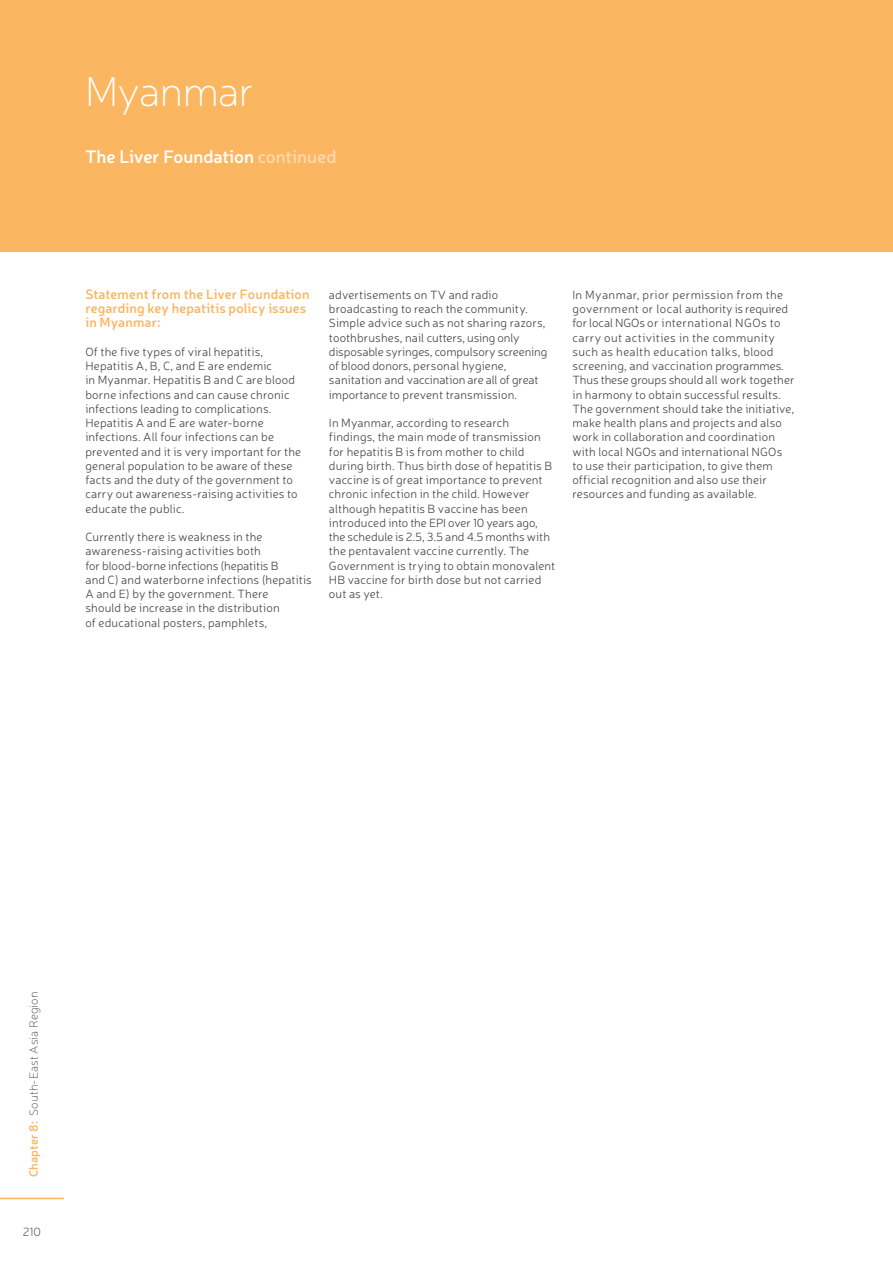
<style>
.page{position:relative;width:893px;height:1263px;background:#fff}
.page>*{position:absolute;margin:0;border:0;box-sizing:border-box;transform-origin:0 0}
.Header_-_Country__L{font:100 42px "Neris";letter-spacing:-.015em;color:#fff}
.Header_-_Report_NAME{font:600 18px "Neris";letter-spacing:-.005em;color:#fff}
.Subheader_-_1st{font:600 13.5px/14.2px "Neris";letter-spacing:.01em;color:#fbb662}
.Body_Copy{font:300 12px/14.2px "Neris";letter-spacing:.01em;color:#4b4c4d}
.t1{font:100 12px "Neris";letter-spacing:.01em;color:#4b4c4d}
.t2{font:100 12px "Neris";color:#231f20}
.s1{color:#fdd8aa}
.s2{font-weight:600;color:#fbb662}
</style>
<div class="page">
<div style="left:0;top:0;width:893px;height:252px;background:#fbb662"></div>
<hr style="left:0;top:1198px;width:64px;height:1px;background:#fbb662">
<p class="Header_-_Country__L" style="left:85px;top:66px;width:171px">Myanmar</p>
<p class="Header_-_Report_NAME" style="left:85px;top:145px;width:253px">The Liver Foundation <span class="s1">continued</span></p>
<p class="Subheader_-_1st" style="left:85px;top:286px;width:226px">Statement from the Liver Foundation regarding key hepatitis policy issues in Myanmar:</p>
<p class="Body_Copy" style="left:85px;top:344px;width:217px">Of the five types of viral hepatitis, Hepatitis A, B, C, and E are endemic<br>in Myanmar. Hepatitis B and C are blood borne infections and can cause chronic infections leading to complications.<br>Hepatitis A and E are water-borne infections. All four infections can be prevented and it is very important for the general population to be aware of these facts and the duty of the government to carry out awareness-raising activities to educate the public.</p>
<p class="Body_Copy" style="left:85px;top:529px;width:228px">Currently there is weakness in the awareness-raising activities both<br>for blood-borne infections (hepatitis B<br>and C) and waterborne infections (hepatitis A and E) by the government. There<br>should be increase in the distribution<br>of educational posters, pamphlets,</p>
<p class="Body_Copy" style="left:329px;top:287px;width:220px">advertisements on TV and radio broadcasting to reach the community.<br>Simple advice such as not sharing razors, toothbrushes, nail cutters, using only disposable syringes, compulsory screening of blood donors, personal hygiene, sanitation and vaccination are all of great importance to prevent transmission.</p>
<p class="Body_Copy" style="left:329px;top:415px;width:228px">In Myanmar, according to research findings, the main mode of transmission for hepatitis B is from mother to child during birth. Thus birth dose of hepatitis B vaccine is of great importance to prevent chronic infection in the child. However although hepatitis B vaccine has been introduced into the EPI over 10 years ago, the schedule is 2.5, 3.5 and 4.5 months with the pentavalent vaccine currently. The Government is trying to obtain monovalent HB vaccine for birth dose but not carried out as yet.</p>
<p class="Body_Copy" style="left:572px;top:287px;width:224px">In Myanmar, prior permission from the government or local authority is required for local NGOs or international NGOs to carry out activities in the community such as health education talks, blood screening, and vaccination programmes.<br>Thus these groups should all work together in harmony to obtain successful results.<br>The government should take the initiative, make health plans and projects and also work in collaboration and coordination with local NGOs and international NGOs to use their participation, to give them official recognition and also use their resources and funding as available.</p>
<p class="t1" style="left:26px;top:1177px;width:187px;rotate:-90deg"><span class="s2">Chapter 8:</span> South-East Asia Region</p>
<p class="t2" style="left:23px;top:1224px;width:20px">210</p>
</div>
